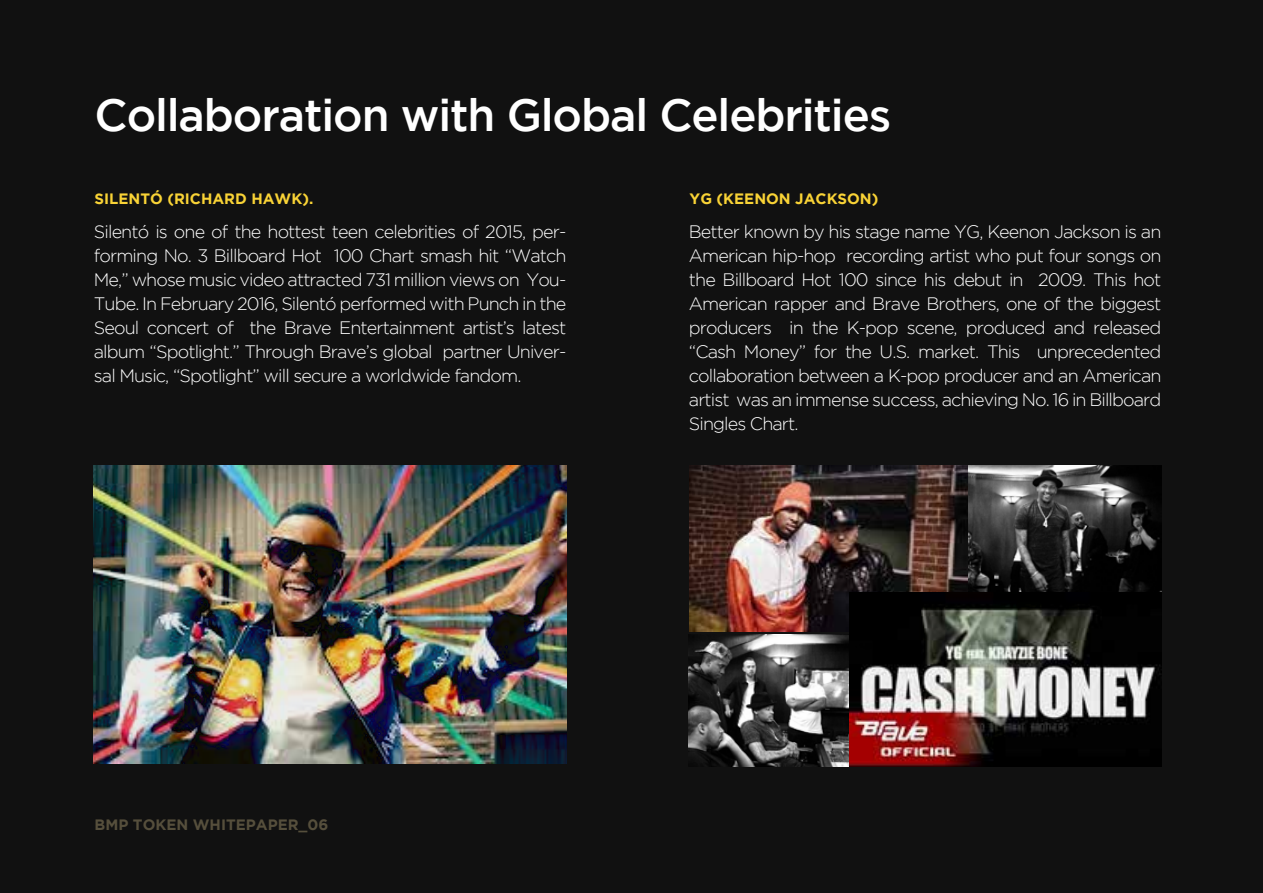
<style>
.page{position:relative;width:1263px;height:893px;background:#111}
.page>*{position:absolute;margin:0;border:0;box-sizing:border-box;transform-origin:0 0}
.t1{font:500 45px "Gotham";letter-spacing:-.025em;color:#fff}
.t2{font:300 18px/24px "Gotham";letter-spacing:-.05em;color:#fff;text-align:justify}
.t3{font:700 15px "Gotham";color:#f9d336}
.t4{font:700 15px "Gotham";color:#564f3c}
</style>
<div class="page">
<img style="left:94px;top:465px;width:472px;height:298px">
<img style="left:689px;top:634px;width:160px;height:132px">
<img style="left:967px;top:465px;width:194px;height:127px">
<img style="left:690px;top:465px;width:277px;height:167px">
<img style="left:849px;top:592px;width:312px;height:174px">
<h1 class="t1" style="left:95px;top:89px;width:798px">Collaboration with Global Celebrities</h1>
<p class="t3" style="left:95px;top:190px;width:220px">SILENTÓ (RICHARD HAWK).</p>
<p class="t2" style="left:94px;top:219px;width:474px">Silentó is one of the hottest teen celebrities of 2015, per&shy;forming No. 3 Billboard Hot 100 Chart smash hit “Watch Me,” whose music video attracted 731 million views on You-Tube. In February 2016, Silentó performed with Punch in the Seoul concert of the Brave Entertainment artist’s latest album “Spotlight.” Through Brave’s global partner Univer&shy;sal Music, “Spotlight” will secure a worldwide fandom.</p>
<p class="t3" style="left:690px;top:190px;width:190px">YG (KEENON JACKSON)</p>
<p class="t2" style="left:689px;top:219px;width:474px">Better known by his stage name YG, Keenon Jackson is an American hip-hop recording artist who put four songs on the Billboard Hot 100 since his debut in 2009. This hot American rapper and Brave Brothers, one of the biggest producers in the K-pop scene, produced and released “Cash Money” for the U.S. market. This unprecedented collaboration between a K-pop producer and an American artist was an immense success, achieving No. 16 in Billboard Singles Chart.</p>
<p class="t4" style="left:95px;top:816px;width:235px">BMP TOKEN WHITEPAPER_06</p>
</div>
